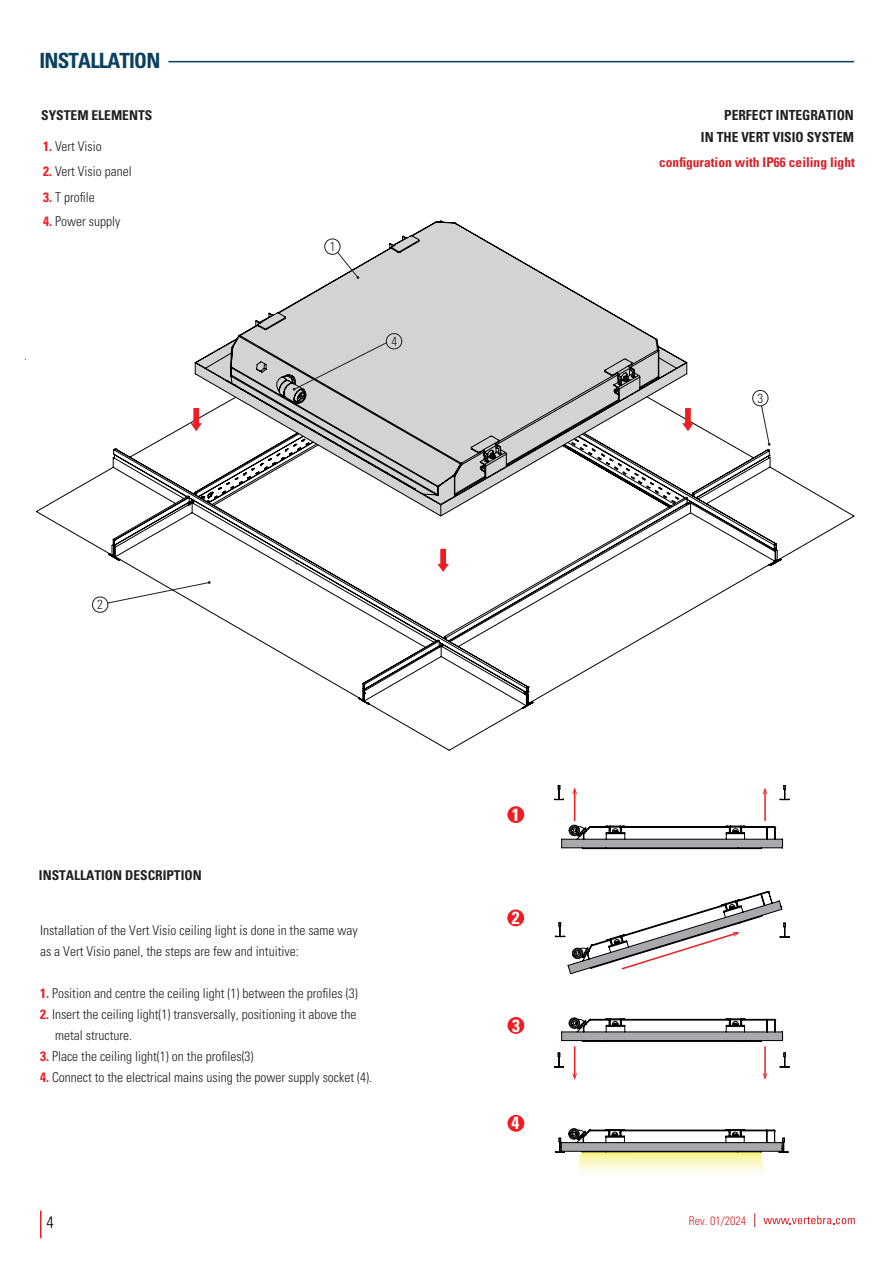
<style>
.page{position:relative;width:893px;height:1263px;background:#fff}
.page>*{position:absolute;margin:0;border:0;box-sizing:border-box;transform-origin:0 0}
.t1{font:700 condensed 21px "Univers LT Std";letter-spacing:-.035em;color:#0a415f}
.t2{font:700 condensed 17.55px "Univers LT Std";color:#fff}
.t3{font:300 condensed 16.5px "Univers LT Std";color:#000001}
.t4{font:700 condensed 13.95px/21.6px "Univers LT Std";color:#231f20;text-align:right}
.t5{font:300 condensed 13.5px/21px "Univers LT Std";color:#231f20}
.t6{font:700 condensed 13.5px "Univers LT Std";color:#231f20}
.t7{font:700 condensed 13.5px "Univers LT Std";color:#d2222a}
.t8{font:300 condensed 13.05px "Univers LT Std";color:#231f20}
.t9{font:300 condensed 12px "Univers LT Std";color:#d2222a}
.s1{font-weight:700;color:#ee1d23}
</style>
<div class="page">
<hr style="left:168px;top:61px;width:686px;height:1px;background:#093f5e">
<svg style="left:195px;top:220px;width:492px;height:176px"></svg>
<hr style="left:764px;top:790px;width:2px;height:31px;background:#ee1d23">
<svg style="left:763px;top:787px;width:4px;height:7px"></svg>
<hr style="left:574px;top:790px;width:1px;height:31px;background:#ee1d23">
<svg style="left:572px;top:787px;width:5px;height:7px"></svg>
<hr style="left:574px;top:1046px;width:1px;height:32px;background:#ee1d23">
<svg style="left:572px;top:1073px;width:5px;height:7px"></svg>
<hr style="left:764px;top:1046px;width:2px;height:32px;background:#ee1d23">
<svg style="left:763px;top:1073px;width:4px;height:7px"></svg>
<div style="left:507px;top:806px;width:17px;height:17px;background:#ee1d23;border-radius:50%"></div>
<div style="left:507px;top:1017px;width:17px;height:17px;background:#ee1d23;border-radius:50%"></div>
<svg style="left:554px;top:785px;width:10px;height:15px"></svg>
<svg style="left:780px;top:785px;width:10px;height:15px"></svg>
<svg style="left:554px;top:1052px;width:10px;height:16px"></svg>
<svg style="left:780px;top:1052px;width:10px;height:16px"></svg>
<div style="left:507px;top:1115px;width:17px;height:17px;background:#ee1d23;border-radius:50%"></div>
<div style="left:507px;top:909px;width:17px;height:17px;background:#ee1d23;border-radius:50%"></div>
<div style="left:569px;top:825px;width:11px;height:11px;border:1px solid #000001;border-radius:50%"></div>
<div style="left:569px;top:825px;width:10px;height:10px;border:1px solid #000001;border-radius:50%"></div>
<svg style="left:561px;top:826px;width:222px;height:23px"></svg>
<svg style="left:561px;top:1018px;width:222px;height:24px"></svg>
<div style="left:568px;top:1128px;width:11px;height:11px;border:1px solid #000001;border-radius:50%"></div>
<svg style="left:555px;top:891px;width:235px;height:83px"></svg>
<svg style="left:752px;top:390px;width:17px;height:6px"></svg>
<svg style="left:292px;top:333px;width:110px;height:58px;background:#c8cac9"></svg>
<svg style="left:324px;top:238px;width:35px;height:41px"></svg>
<svg style="left:555px;top:1129px;width:234px;height:44px"></svg>
<svg style="left:40px;top:1210px;width:1px;height:28px"></svg>
<svg style="left:36px;top:396px;width:818px;height:355px"></svg>
<svg style="left:572px;top:439px;width:107px;height:64px"></svg>
<svg style="left:682px;top:408px;width:12px;height:23px"></svg>
<svg style="left:190px;top:408px;width:12px;height:23px"></svg>
<svg style="left:763px;top:1215px;width:92px;height:9px"></svg>
<svg style="left:754px;top:1213px;width:1px;height:14px"></svg>
<h1 class="t1" style="left:39px;top:47px;width:122px">INSTALLATION</h1>
<p class="t6" style="left:41px;top:107px;width:113px">SYSTEM ELEMENTS</p>
<p class="t5" style="left:43px;top:135px;width:60px"><span class="s1">1.</span> Vert Visio</p>
<p class="t5" style="left:43px;top:161px;width:90px"><span class="s1">2.</span> Vert Visio panel</p>
<p class="t5" style="left:43px;top:187px;width:53px"><span class="s1">3.</span> T profile</p>
<p class="t5" style="left:43px;top:211px;width:79px"><span class="s1">4.</span> Power supply</p>
<p class="t8" style="left:97px;top:596px;width:7px">2</p>
<p class="t8" style="left:330px;top:239px;width:7px">1</p>
<p class="t8" style="left:391px;top:333px;width:7px">4</p>
<p class="t6" style="left:39px;top:867px;width:164px">INSTALLATION DESCRIPTION</p>
<p class="t5" style="left:40px;top:920px;width:319px">Installation of the Vert Visio ceiling light is done in the same way as a Vert Visio panel, the steps are few and intuitive:</p>
<p class="t5" style="left:40px;top:983px;width:319px"><span class="s1">1.</span> Position and centre the ceiling light (1) between the profiles (3)</p>
<p class="t5" style="left:55px;top:1004px;width:303px;text-indent:-15px"><span class="s1">2.</span> Insert the ceiling light(1) transversally, positioning it above the metal structure.</p>
<p class="t5" style="left:40px;top:1046px;width:215px"><span class="s1">3.</span> Place the ceiling light(1) on the profiles(3)</p>
<p class="t5" style="left:40px;top:1067px;width:334px"><span class="s1">4.</span> Connect to the electrical mains using the power supply socket (4).</p>
<p class="t2" style="left:512px;top:804px;width:9px">1</p>
<p class="t2" style="left:512px;top:907px;width:9px">2</p>
<p class="t2" style="left:512px;top:1014px;width:9px">3</p>
<p class="t2" style="left:511px;top:1112px;width:9px">4</p>
<p class="t4" style="left:701px;top:105px;width:155px">PERFECT INTEGRATION<br>IN THE VERT VISIO SYSTEM</p>
<p class="t7" style="left:659px;top:154px;width:197px">configuration with IP66 ceiling light</p>
<p class="t8" style="left:757px;top:390px;width:7px">3</p>
<p class="t3" style="left:47px;top:1213px;width:9px">4</p>
<p class="t9" style="left:689px;top:1213px;width:59px">Rev. 01/2024</p>
</div>
